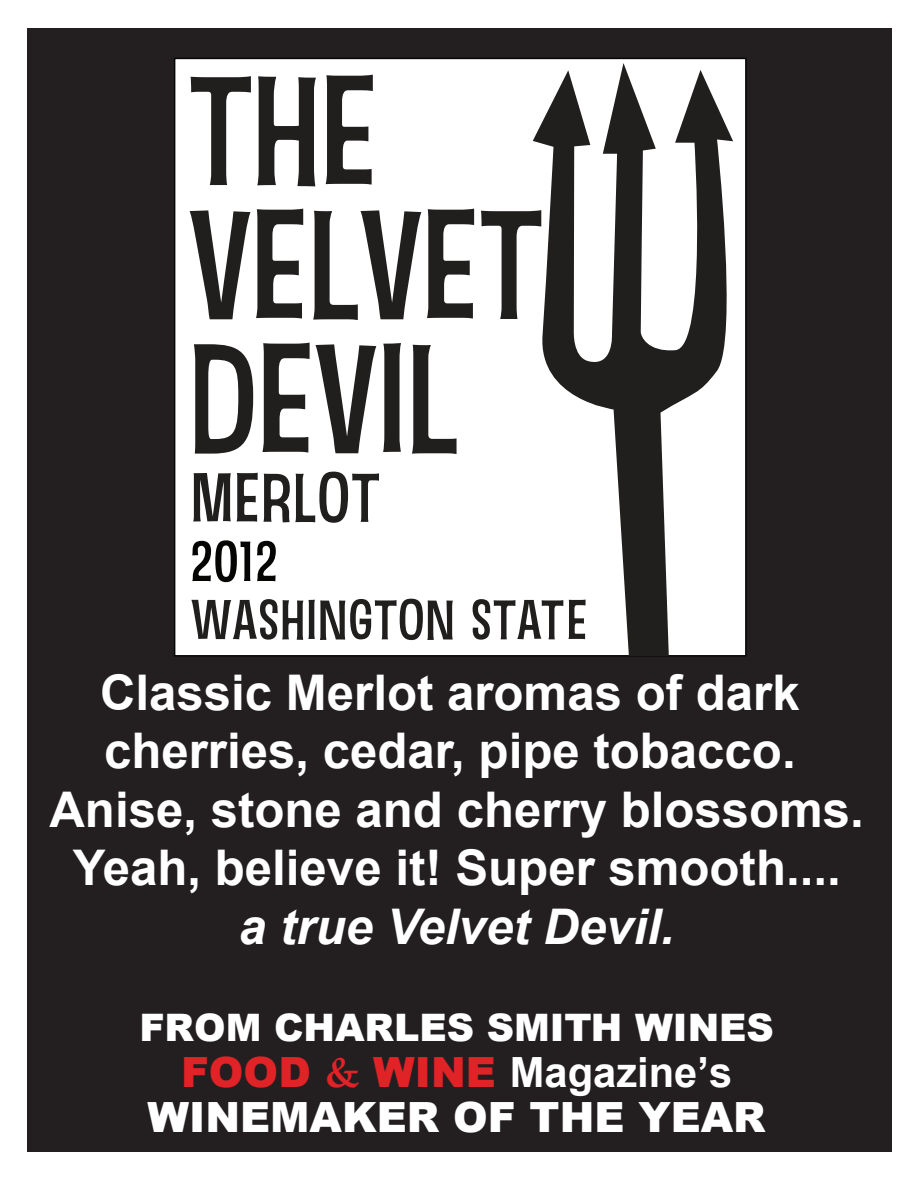
<style>
.page{position:relative;width:918px;height:1188px;background:#fff}
.page>*{position:absolute;margin:0;border:0;box-sizing:border-box;transform-origin:0 0}
.t1{font:700 49.2px/58.5px "Arial";color:#fff;text-align:center}
.t2{font:italic 700 49.2px "Arial";color:#fff}
.t3{font:900 41.7px/45.5px "Arial";color:#fff;text-align:center}
.t4{font:900 37.95px "Arial";color:#fff}
.s1{color:#df2327}
.s2{font-family:"Book Antiqua";font-weight:700;color:#df2327}
.s3{font-weight:700}
</style>
<div class="page">
<div style="left:27px;top:28px;width:865px;height:1123px;background:#231f20"></div>
<div style="left:174px;top:58px;width:573px;height:599px;background:#fff;border:2px solid #050504"></div>
<svg style="left:193px;top:473px;width:38px;height:49px"></svg>
<svg style="left:237px;top:472px;width:142px;height:51px"></svg>
<svg style="left:191px;top:599px;width:262px;height:41px"></svg>
<svg style="left:473px;top:599px;width:60px;height:41px"></svg>
<svg style="left:191px;top:76px;width:60px;height:109px"></svg>
<svg style="left:257px;top:76px;width:59px;height:110px"></svg>
<svg style="left:326px;top:75px;width:47px;height:110px"></svg>
<svg style="left:190px;top:210px;width:60px;height:109px"></svg>
<svg style="left:256px;top:209px;width:47px;height:110px"></svg>
<svg style="left:313px;top:210px;width:108px;height:110px"></svg>
<svg style="left:427px;top:209px;width:47px;height:110px"></svg>
<svg style="left:481px;top:210px;width:52px;height:109px"></svg>
<svg style="left:194px;top:344px;width:59px;height:110px"></svg>
<svg style="left:262px;top:343px;width:48px;height:110px"></svg>
<svg style="left:316px;top:344px;width:60px;height:109px"></svg>
<svg style="left:383px;top:343px;width:18px;height:109px;background:#423f3f"></svg>
<svg style="left:412px;top:345px;width:45px;height:109px"></svg>
<svg style="left:533px;top:63px;width:206px;height:593px"></svg>
<svg style="left:192px;top:540px;width:58px;height:42px"></svg>
<svg style="left:257px;top:541px;width:19px;height:40px"></svg>
<p class="t1" style="left:49px;top:665px;width:816px">Classic Merlot aromas of dark cherries, cedar, pipe tobacco.<br>Anise, stone and cherry blossoms.<br>Yeah, believe it! Super smooth....</p>
<p class="t2" style="left:239px;top:894px;width:437px">a true Velvet Devil.</p>
<p class="t4" style="left:139px;top:1000px;width:636px">FROM CHARLES SMITH WINES</p>
<p class="t3" style="left:148px;top:1048px;width:620px"><span class="s1">FOOD</span> <span class="s2">&amp;</span> <span class="s1">WINE</span> <span class="s3">Magazine’s<br></span>WINEMAKER OF THE YEAR</p>
</div>
